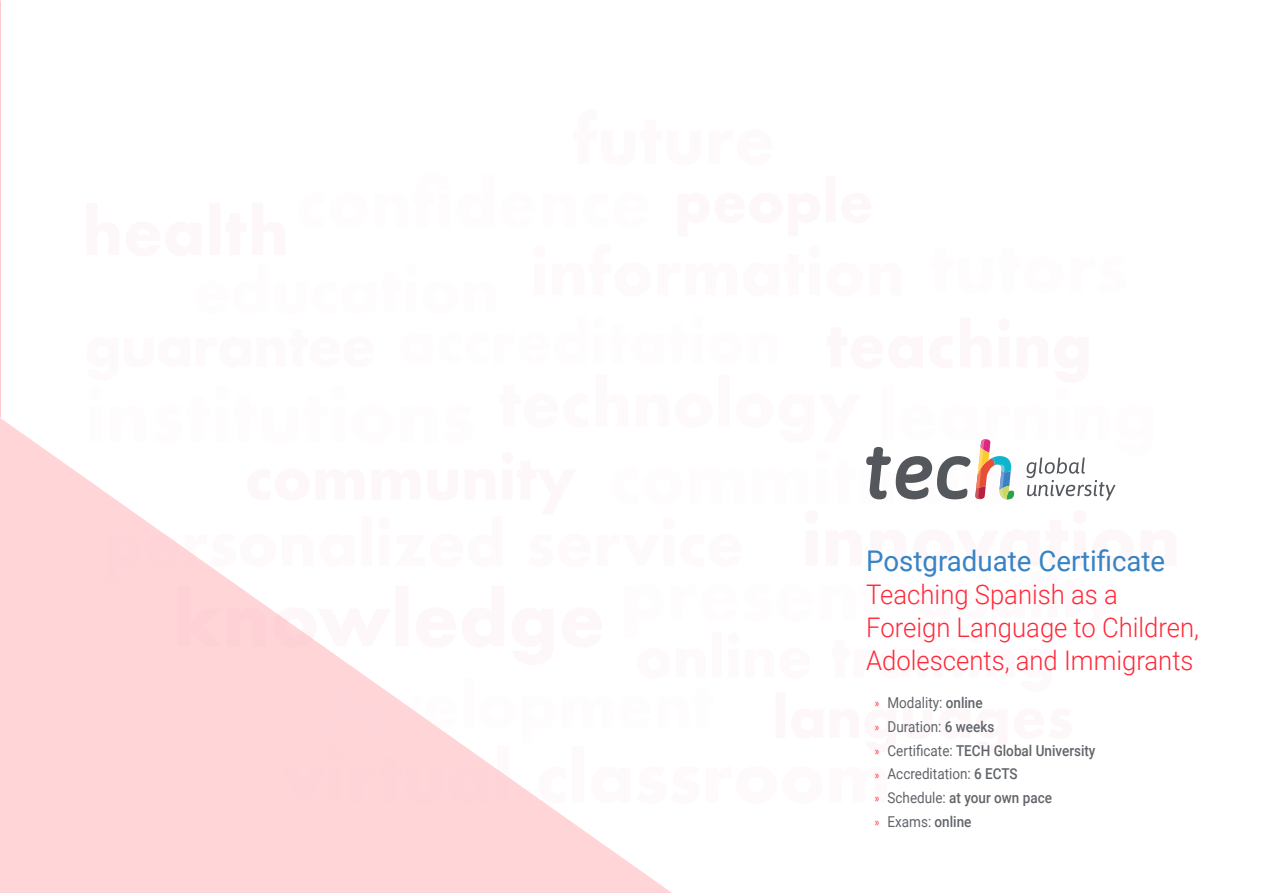
<style>
.page{position:relative;width:1263px;height:893px;background:#fff}
.page>*{position:absolute;margin:0;border:0;box-sizing:border-box;transform-origin:0 0}
.t1{font:28.5px "Roboto";color:#3783c5}
.t2{font:300 27px/33px "Roboto";color:#ff293a;scale:.95 1}
.t3{font:15px/23.7px "Roboto";color:#61646a;scale:.9 1}
.s1{font-family:"Myriad Pro";font-size:12px;color:#ff293a}
.s2{font-weight:500}
</style>
<div class="page">
<svg style="left:0;top:418px;width:672px;height:475px;fill:#ffd5d8"></svg>
<svg style="left:86px;top:418px;width:1030px;height:386px"></svg>
<h1 class="t1" style="left:866px;top:541px;width:301px">Postgraduate Certificate</h1>
<h2 class="t2" style="left:866px;top:577px;width:352px">Teaching Spanish as a<br>Foreign Language to Children,<br>Adolescents, and Immigrants</h2>
<p class="t3" style="left:875px;top:690px;width:247px"><span class="s1">»</span> Modality: <span class="s2">online<br></span><span class="s1">»</span> Duration: <span class="s2">6 weeks<br></span><span class="s1">»</span> Certificate: <span class="s2">TECH Global University </span><span class="s1">»</span> Accreditation: <span class="s2">6 ECTS<br></span><span class="s1">»</span> Schedule: <span class="s2">at your own pace<br></span><span class="s1">»</span> Exams: <span class="s2">online</span></p>
</div>
